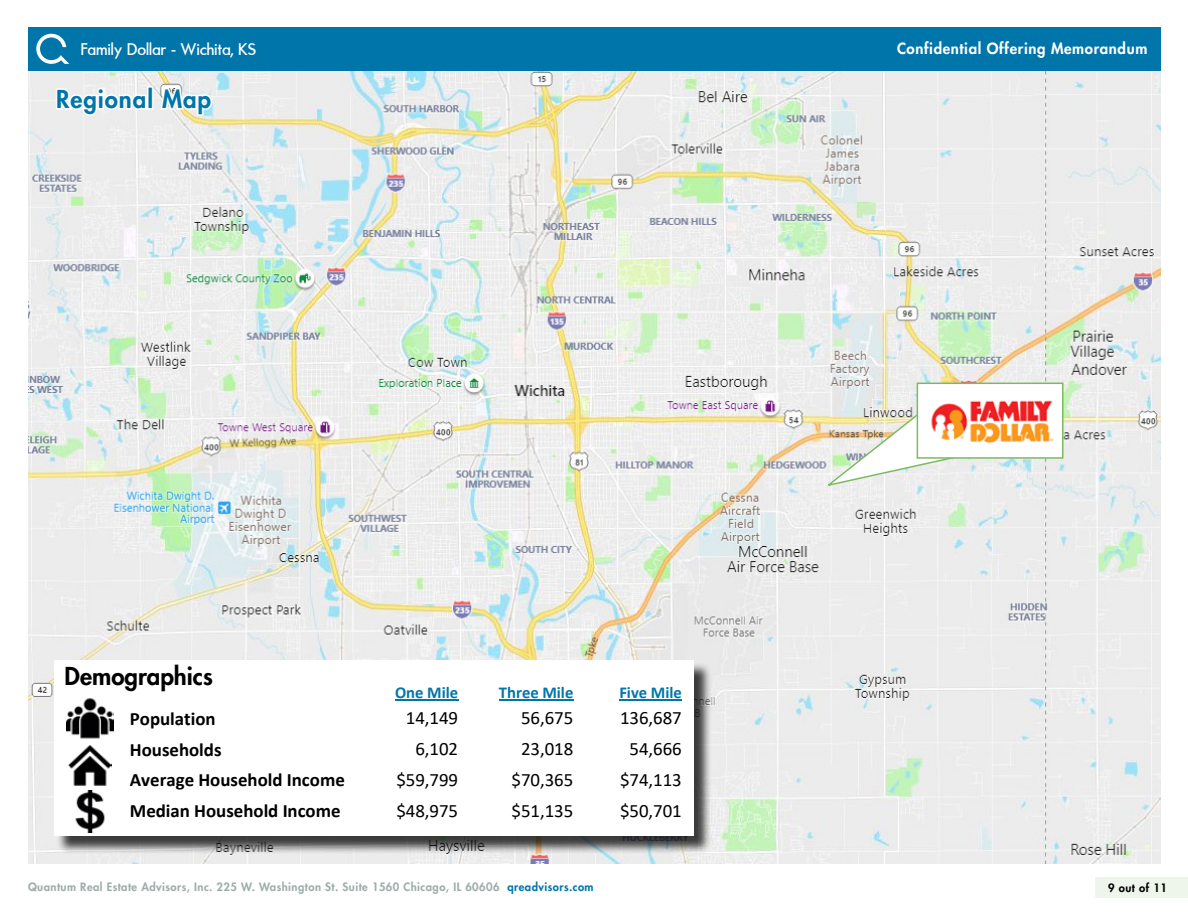
<style>
.page{position:relative;width:1188px;height:918px;background:#fff}
.page>*{position:absolute;margin:0;border:0;box-sizing:border-box;transform-origin:0 0}
.t1{font:800 24px "Futura";color:#000}
.t2{font:800 24px "Futura";letter-spacing:.04em;color:#0075a9}
.t3{font:18.9px "Calibri";letter-spacing:-.005em;color:#000}
.t4{font:700 18.9px/30.8px "Calibri";color:#000}
.t5{font:500 18px "Futura";letter-spacing:.04em;color:#fff}
.t6{font:700 16.65px "Calibri";color:#0076a9}
.t7{font:800 15px "Futura";letter-spacing:.04em;color:#fff}
.t8{font:800 11.25px "Futura";letter-spacing:.04em;color:#9eacaa}
.t9{font:800 11.25px "Futura";letter-spacing:.04em;color:#000}
.s1{color:#0075a9}
</style>
<div class="page">
<div style="left:28px;top:27px;width:1133px;height:43px;background:#0075a9"></div>
<svg style="left:36px;top:34px;width:33px;height:30px"></svg>
<div style="left:1095px;top:877px;width:93px;height:21px;background:#eef5ea"></div>
<img style="left:29px;top:71px;width:1131px;height:793px">
<svg style="left:54px;top:87px;width:94px;height:30px"></svg>
<svg style="left:159px;top:70px;width:55px;height:47px"></svg>
<div style="left:56px;top:662px;width:656px;height:192px;background:#000;opacity:.75"></div>
<div style="left:54px;top:660px;width:639px;height:175px;background:#fff"></div>
<hr style="left:395px;top:700px;width:63px;height:1px;background:#0076a9">
<hr style="left:499px;top:700px;width:75px;height:1px;background:#0076a9">
<hr style="left:619px;top:700px;width:63px;height:1px;background:#0076a9">
<img style="left:67px;top:698px;width:47px;height:41px">
<img style="left:69px;top:745px;width:42px;height:41px">
<img style="left:75px;top:790px;width:30px;height:43px">
<img style="left:822px;top:386px;width:150px;height:102px">
<div style="left:917px;top:383px;width:147px;height:76px;background:#fff;border:2px solid #7cba62"></div>
<img style="left:931px;top:400px;width:123px;height:43px">
<h3 class="t5" style="left:81px;top:40px;width:176px">Family Dollar - Wichita, KS</h3>
<h3 class="t7" style="left:897px;top:39px;width:252px">Confidential Offering Memorandum</h3>
<h1 class="t2" style="left:56px;top:84px;width:157px">Regional Map</h1>
<h1 class="t1" style="left:65px;top:661px;width:150px">Demographics</h1>
<h2 class="t4" style="left:130px;top:703px;width:217px">Population<br>Households<br>Average Household Income<br>Median Household Income</h2>
<h3 class="t6" style="left:395px;top:680px;width:65px">One Mile</h3>
<h3 class="t6" style="left:499px;top:680px;width:76px">Three Mile</h3>
<h3 class="t6" style="left:619px;top:680px;width:64px">Five Mile</h3>
<h2 class="t3" style="left:406px;top:705px;width:54px">14,149</h2>
<h2 class="t3" style="left:521px;top:705px;width:54px">56,675</h2>
<h2 class="t3" style="left:620px;top:705px;width:63px">136,687</h2>
<h2 class="t3" style="left:415px;top:736px;width:44px">6,102</h2>
<h2 class="t3" style="left:521px;top:736px;width:54px">23,018</h2>
<h2 class="t3" style="left:630px;top:736px;width:54px">54,666</h2>
<h2 class="t3" style="left:396px;top:766px;width:63px">$59,799</h2>
<h2 class="t3" style="left:512px;top:766px;width:63px">$70,365</h2>
<h2 class="t3" style="left:620px;top:766px;width:63px">$74,113</h2>
<h2 class="t3" style="left:396px;top:797px;width:63px">$48,975</h2>
<h2 class="t3" style="left:512px;top:797px;width:63px">$51,135</h2>
<h2 class="t3" style="left:620px;top:797px;width:63px">$50,701</h2>
<p class="t8" style="left:28px;top:880px;width:567px">Quantum Real Estate Advisors, Inc. 225 W. Washington St. Suite 1560 Chicago, IL 60606 <span class="s1">qreadvisors.com</span></p>
<p class="t9" style="left:1108px;top:881px;width:60px">9 out of 11</p>
</div>
